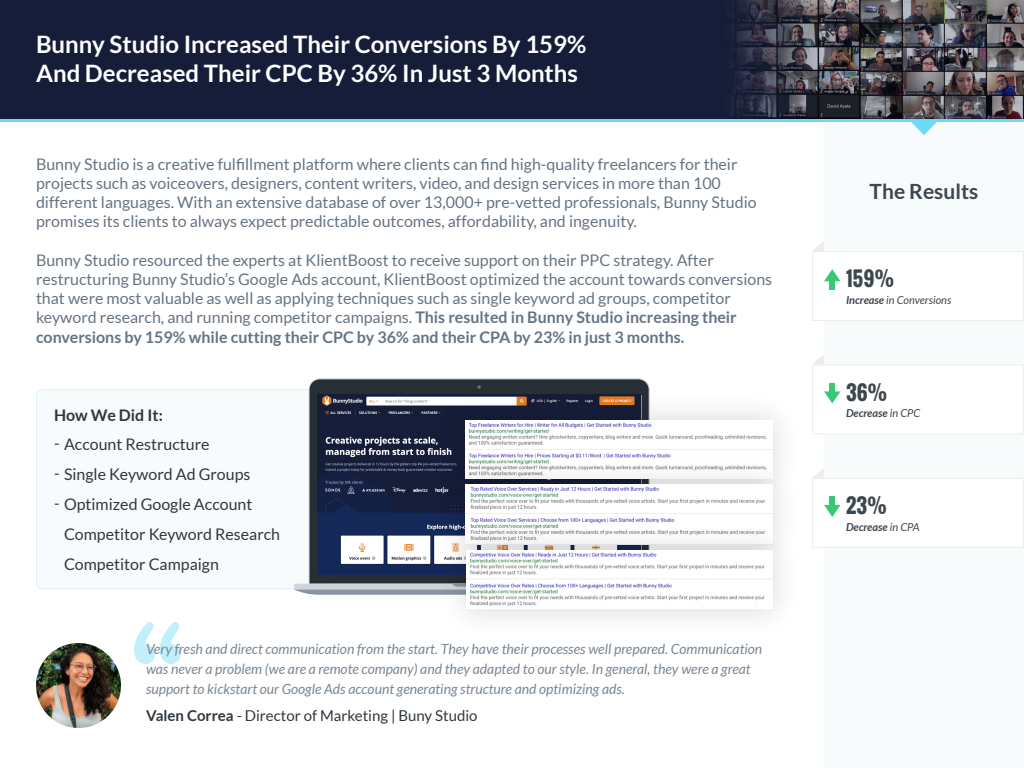
<style>
.page{position:relative;width:1024px;height:768px;background:#fff}
.page>*{position:absolute;margin:0;border:0;box-sizing:border-box;transform-origin:0 0}
.t1{font:700 24px/28.8px "Lato";color:#fff}
.t2{font:700 21px "Lato";color:#3d474f}
.t3{font:700 20px "Oswald";color:#3d474f}
.t4{font:16px/19.2px "Lato";color:#667482}
.t5{font:16px/30px "Lato";color:#2f383f}
.t6{font:700 16px "Lato";color:#2f383f}
.t7{font:15px "Lato";color:#2f383f}
.t8{font:italic 14px/20px "Lato";color:#798794}
.t9{font:italic 700 11px "Lato";color:#3d474f}
.t10{font:italic 11px "Lato";color:#3d474f}
.s1{font-weight:700}
.s2{font-weight:400}
</style>
<div class="page">
<svg style="left:134px;top:622px;width:47px;height:42px;fill:#c1effb"></svg>
<div style="left:36px;top:390px;width:403px;height:199px;background:#f7fbfc;border-radius:5px"></div>
<svg style="left:0;top:0;width:1024px;height:119px;background:#242940"></svg>
<div style="left:812px;top:251px;width:212px;height:70px;border:1px solid #ededed"></div>
<svg style="left:813px;top:241px;width:11px;height:10px"></svg>
<svg style="left:824px;top:269px;width:17px;height:12px"></svg>
<div style="left:830px;top:280px;width:5px;height:10px;background:#39c974"></div>
<div style="left:812px;top:364px;width:212px;height:70px;border:1px solid #ededed"></div>
<svg style="left:813px;top:355px;width:11px;height:9px"></svg>
<svg style="left:824px;top:391px;width:17px;height:13px"></svg>
<div style="left:830px;top:383px;width:5px;height:9px;background:#39c974"></div>
<div style="left:812px;top:478px;width:212px;height:70px;border:1px solid #ededed"></div>
<svg style="left:813px;top:468px;width:11px;height:10px"></svg>
<svg style="left:824px;top:505px;width:17px;height:12px"></svg>
<div style="left:830px;top:496px;width:5px;height:10px;background:#39c974"></div>
<svg style="left:911px;top:122px;width:26px;height:13px"></svg>
<hr style="left:0;top:119px;width:1024px;height:3px;background:#6adaf7">
<svg style="left:308px;top:378px;width:342px;height:206px;background:#3c434a"></svg>
<svg style="left:294px;top:584px;width:143px;height:11px;background:#b2bac3"></svg>
<svg style="left:477px;top:385px;width:4px;height:4px"></svg>
<img style="left:317px;top:394px;width:119px;height:180px">
<img style="left:36px;top:643px;width:85px;height:85px;border-radius:42px">
<div style="left:435px;top:390px;width:367px;height:118px;background:#000;opacity:.15"></div>
<img style="left:465px;top:420px;width:307px;height:35px">
<div style="left:436px;top:455px;width:366px;height:119px;background:#000;opacity:.15"></div>
<img style="left:466px;top:485px;width:306px;height:35px">
<div style="left:437px;top:520px;width:365px;height:120px;background:#000;opacity:.15"></div>
<img style="left:467px;top:550px;width:305px;height:60px">
<h1 class="t1" style="left:36px;top:30px;width:552px">Bunny Studio Increased Their Conversions By 159%<br>And Decreased Their CPC By 36% In Just 3 Months</h1>
<p class="t4" style="left:36px;top:154px;width:722px">Bunny Studio is a creative fulfillment platform where clients can find high-quality freelancers for their projects such as voiceovers, designers, content writers, video, and design services in more than 100 different languages. With an extensive database of over 13,000+ pre-vetted professionals, Bunny Studio promises its clients to always expect predictable outcomes, affordability, and ingenuity.</p>
<p class="t4" style="left:36px;top:250px;width:738px">Bunny Studio resourced the experts at KlientBoost to receive support on their PPC strategy. After restructuring Bunny Studio’s Google Ads account, KlientBoost optimized the account towards conversions that were most valuable as well as applying techniques such as single keyword ad groups, competitor keyword research, and running competitor campaigns. <span class="s1">This resulted in Bunny Studio increasing their conversions by 159% while cutting their CPC by 36% and their CPA by 23% in just 3 months.</span></p>
<p class="t6" style="left:54px;top:406px;width:110px">How We Did It:</p>
<p class="t5" style="left:54px;top:429px;width:157px">- Account Restructure</p>
<p class="t5" style="left:54px;top:459px;width:198px">- Single Keyword Ad Groups</p>
<p class="t5" style="left:64px;top:489px;width:218px;text-indent:-10px">- Optimized Google Account<br>Competitor Keyword Research<br>Competitor Campaign</p>
<p class="t8" style="left:146px;top:640px;width:618px">Very fresh and direct communication from the start. They have their processes well prepared. Communication was never a problem (we are a remote company) and they adapted to our style. In general, they were a great support to kickstart our Google Ads account generating structure and optimizing ads.</p>
<p class="t7" style="left:146px;top:707px;width:333px"><span class="s1">Valen Correa</span> - Director of Marketing | Buny Studio</p>
<h2 class="t2" style="left:870px;top:180px;width:110px">The Results</h2>
<p class="t3" style="left:846px;top:264px;width:50px">159%</p>
<p class="t10" style="left:846px;top:293px;width:107px"><span class="s1">Increase</span> in Conversions</p>
<p class="t3" style="left:846px;top:377px;width:43px">36%</p>
<p class="t9" style="left:846px;top:407px;width:76px">Decrease <span class="s2">in CPC</span></p>
<p class="t3" style="left:846px;top:491px;width:43px">23%</p>
<p class="t9" style="left:846px;top:520px;width:75px">Decrease <span class="s2">in CPA</span></p>
</div>
